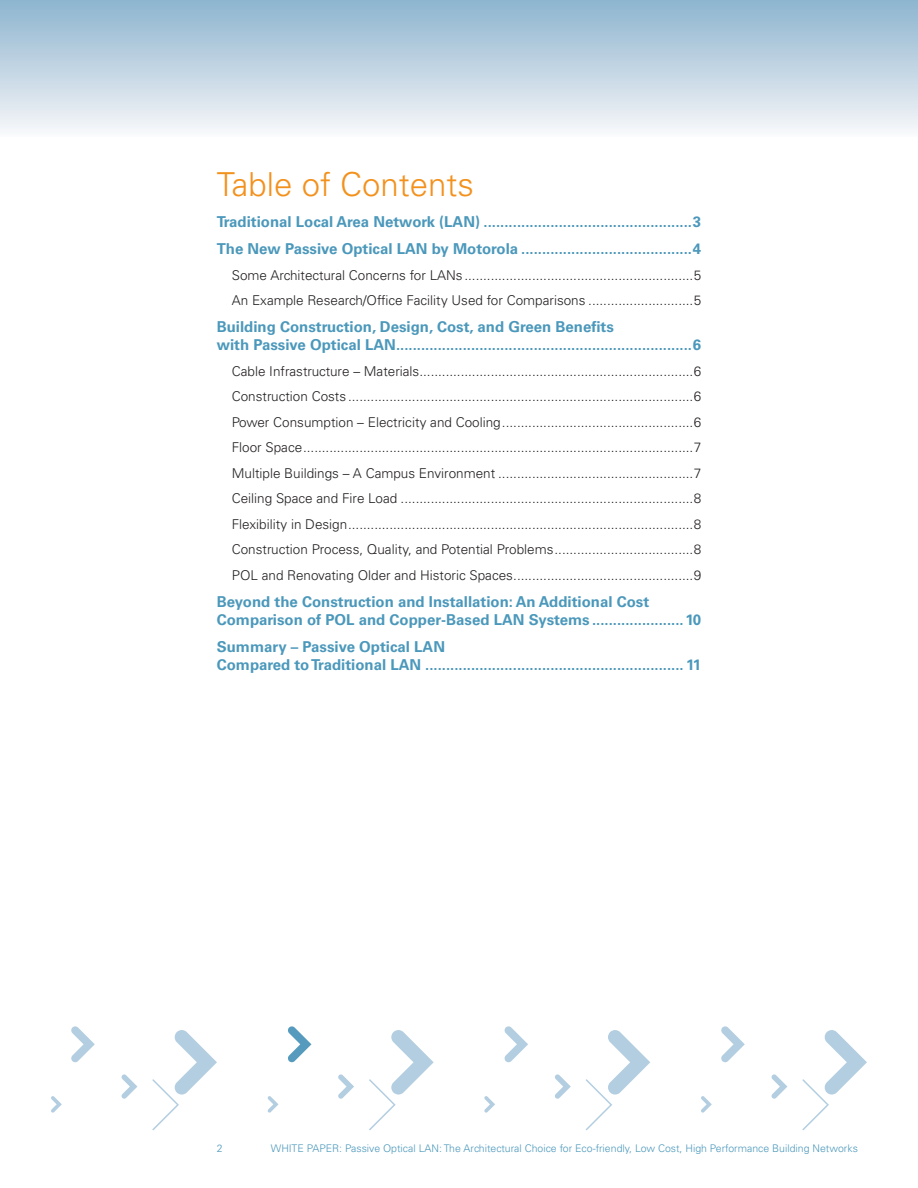
<style>
.page{position:relative;width:918px;height:1188px;background:#fff}
.page>*{position:absolute;margin:0;border:0;box-sizing:border-box;transform-origin:0 0}
.t1{font:300 33px "Univers";color:#f3911d}
.t2{font:700 15px/18px "Univers";color:#4b98bb}
.t3{font:300 13.5px/25.5px "Univers";color:#231f20}
.t4{font:300 10.5px "Univers";color:#4b98bb}
</style>
<div class="page">
<div style="left:0;top:0;width:918px;height:136px;background:linear-gradient(to bottom,#8db4ce,#f7f7f9)"></div>
<svg style="left:772px;top:1074px;width:15px;height:25px"></svg>
<svg style="left:268px;top:1096px;width:10px;height:17px"></svg>
<svg style="left:71px;top:1026px;width:24px;height:36px"></svg>
<svg style="left:555px;top:1074px;width:16px;height:25px"></svg>
<svg style="left:338px;top:1074px;width:16px;height:25px"></svg>
<svg style="left:122px;top:1074px;width:15px;height:25px"></svg>
<svg style="left:288px;top:1026px;width:23px;height:37px"></svg>
<svg style="left:505px;top:1026px;width:23px;height:36px"></svg>
<svg style="left:721px;top:1026px;width:24px;height:36px"></svg>
<svg style="left:484px;top:1096px;width:11px;height:17px"></svg>
<svg style="left:701px;top:1096px;width:11px;height:17px"></svg>
<svg style="left:51px;top:1096px;width:11px;height:17px"></svg>
<svg style="left:586px;top:1030px;width:64px;height:100px"></svg>
<svg style="left:802px;top:1030px;width:65px;height:100px"></svg>
<svg style="left:369px;top:1030px;width:65px;height:100px"></svg>
<svg style="left:152px;top:1030px;width:65px;height:100px"></svg>
<h1 class="t1" style="left:217px;top:172px;width:259px">Table of Contents</h1>
<p class="t2" style="left:217px;top:210px;width:486px;line-height:27px">Traditional Local Area Network (LAN) ..................................................3<br>The New Passive Optical LAN by Motorola .........................................4</p>
<p class="t3" style="left:232px;top:263px;width:471px">Some Architectural Concerns for LANs .............................................................5<br>An Example Research/Office Facility Used for Comparisons ............................5</p>
<p class="t2" style="left:217px;top:319px;width:486px">Building Construction, Design, Cost, and Green Benefits<br>with Passive Optical LAN .......................................................................6</p>
<p class="t3" style="left:232px;top:359px;width:471px;text-align:justify">Cable Infrastructure – Materials .........................................................................6<br>Construction Costs ............................................................................................6<br>Power Consumption – Electricity and Cooling ...................................................6<br>Floor Space ........................................................................................................7<br>Multiple Buildings – A Campus Environment ....................................................7<br>Ceiling Space and Fire Load ..............................................................................8<br>Flexibility in Design ............................................................................................8<br>Construction Process, Quality, and Potential Problems .....................................8<br>POL and Renovating Older and Historic Spaces ................................................9</p>
<p class="t2" style="left:217px;top:594px;width:486px">Beyond the Construction and Installation: An Additional Cost<br>Comparison of POL and Copper-Based LAN Systems ......................10</p>
<p class="t2" style="left:217px;top:639px;width:486px">Summary – Passive Optical LAN<br>Compared to Traditional LAN .............................................................. 11</p>
<p class="t4" style="left:217px;top:1145px;width:7px">2</p>
<p class="t4" style="left:271px;top:1145px;width:589px">WHITE PAPER: Passive Optical LAN: The Architectural Choice for Eco-friendly, Low Cost, High Performance Building Networks</p>
</div>
